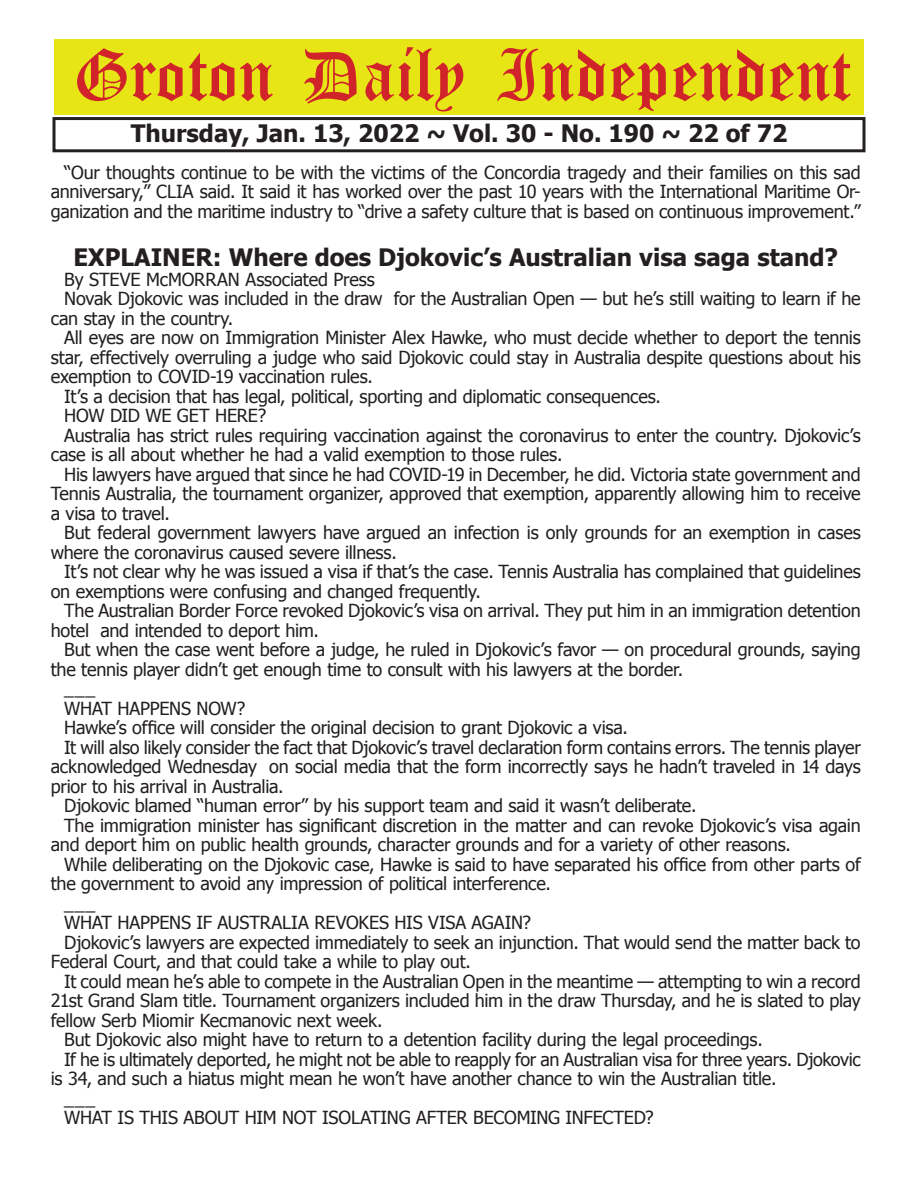
<style>
.page{position:relative;width:918px;height:1188px;background:#fff}
.page>*{position:absolute;margin:0;border:0;box-sizing:border-box;transform-origin:0 0}
.t1{font:54px "Old English Five";color:#d1232a}
.t2{font:700 24px "Tahoma";color:#231f20}
.t3{font:18px/19.5px "Tahoma";letter-spacing:-.015em;color:#231f20;text-align:justify}
</style>
<div class="page">
<div style="left:52px;top:117px;width:814px;height:35px;border:3px solid #231f20"></div>
<div style="left:54px;top:40px;width:810px;height:75px;background:#e7e515"></div>
<h1 class="t1" style="left:73px;top:50px;width:779px">Groton Daily Independent</h1>
<h2 class="t2" style="left:131px;top:116px;width:658px">Thursday, Jan. 13, 2022 ~ Vol. 30 - No. 190 ~ 22 of 72</h2>
<p class="t3" style="left:51px;top:162px;width:812px;text-indent:14px">“Our thoughts continue to be with the victims of the Concordia tragedy and their families on this sad anniversary,” CLIA said. It said it has worked over the past 10 years with the International Maritime Or&shy;ganization and the maritime industry to “drive a safety culture that is based on continuous improvement.”</p>
<h2 class="t2" style="left:74px;top:241px;width:766px">EXPLAINER: Where does Djokovic’s Australian visa saga stand?</h2>
<p class="t3" style="left:64px;top:269px;width:312px">By STEVE McMORRAN Associated Press</p>
<p class="t3" style="left:64px;top:288px;width:798px">Novak Djokovic was included in the draw for the Australian Open — but he’s still waiting to learn if he</p>
<p class="t3" style="left:51px;top:308px;width:184px">can stay in the country.</p>
<p class="t3" style="left:64px;top:327px;width:798px">All eyes are now on Immigration Minister Alex Hawke, who must decide whether to deport the tennis</p>
<p class="t3" style="left:51px;top:347px;width:811px">star, effectively overruling a judge who said Djokovic could stay in Australia despite questions about his</p>
<p class="t3" style="left:51px;top:366px;width:324px">exemption to COVID-19 vaccination rules.</p>
<p class="t3" style="left:64px;top:386px;width:598px">It’s a decision that has legal, political, sporting and diplomatic consequences.</p>
<p class="t3" style="left:64px;top:405px;width:204px">HOW DID WE GET HERE?</p>
<p class="t3" style="left:64px;top:425px;width:798px">Australia has strict rules requiring vaccination against the coronavirus to enter the country. Djokovic’s</p>
<p class="t3" style="left:51px;top:444px;width:513px">case is all about whether he had a valid exemption to those rules.</p>
<p class="t3" style="left:64px;top:464px;width:798px">His lawyers have argued that since he had COVID-19 in December, he did. Victoria state government and</p>
<p class="t3" style="left:51px;top:483px;width:812px">Tennis Australia, the tournament organizer, approved that exemption, apparently allowing him to receive</p>
<p class="t3" style="left:51px;top:503px;width:121px">a visa to travel.</p>
<p class="t3" style="left:64px;top:522px;width:798px">But federal government lawyers have argued an infection is only grounds for an exemption in cases</p>
<p class="t3" style="left:51px;top:542px;width:348px">where the coronavirus caused severe illness.</p>
<p class="t3" style="left:64px;top:561px;width:798px">It’s not clear why he was issued a visa if that’s the case. Tennis Australia has complained that guidelines</p>
<p class="t3" style="left:51px;top:581px;width:432px">on exemptions were confusing and changed frequently.</p>
<p class="t3" style="left:64px;top:600px;width:798px">The Australian Border Force revoked Djokovic’s visa on arrival. They put him in an immigration detention</p>
<p class="t3" style="left:51px;top:620px;width:270px">hotel and intended to deport him.</p>
<p class="t3" style="left:64px;top:639px;width:798px">But when the case went before a judge, he ruled in Djokovic’s favor — on procedural grounds, saying</p>
<p class="t3" style="left:51px;top:659px;width:634px">the tennis player didn’t get enough time to consult with his lawyers at the border.</p>
<p class="t3" style="left:64px;top:678px;width:33px">___</p>
<p class="t3" style="left:64px;top:698px;width:182px">WHAT HAPPENS NOW?</p>
<p class="t3" style="left:64px;top:717px;width:565px">Hawke’s office will consider the original decision to grant Djokovic a visa.</p>
<p class="t3" style="left:64px;top:737px;width:798px">It will also likely consider the fact that Djokovic’s travel declaration form contains errors. The tennis player</p>
<p class="t3" style="left:51px;top:756px;width:812px">acknowledged Wednesday on social media that the form incorrectly says he hadn’t traveled in 14 days</p>
<p class="t3" style="left:51px;top:776px;width:234px">prior to his arrival in Australia.</p>
<p class="t3" style="left:64px;top:795px;width:634px">Djokovic blamed “human error” by his support team and said it wasn’t deliberate.</p>
<p class="t3" style="left:64px;top:815px;width:798px">The immigration minister has significant discretion in the matter and can revoke Djokovic’s visa again</p>
<p class="t3" style="left:51px;top:834px;width:742px">and deport him on public health grounds, character grounds and for a variety of other reasons.</p>
<p class="t3" style="left:64px;top:854px;width:798px">While deliberating on the Djokovic case, Hawke is said to have separated his office from other parts of</p>
<p class="t3" style="left:51px;top:873px;width:502px">the government to avoid any impression of political interference.</p>
<p class="t3" style="left:64px;top:892px;width:33px">___</p>
<p class="t3" style="left:64px;top:912px;width:468px">WHAT HAPPENS IF AUSTRALIA REVOKES HIS VISA AGAIN?</p>
<p class="t3" style="left:64px;top:931px;width:798px">Djokovic’s lawyers are expected immediately to seek an injunction. That would send the matter back to</p>
<p class="t3" style="left:51px;top:951px;width:422px">Federal Court, and that could take a while to play out.</p>
<p class="t3" style="left:64px;top:970px;width:798px">It could mean he’s able to compete in the Australian Open in the meantime — attempting to win a record</p>
<p class="t3" style="left:51px;top:990px;width:812px">21st Grand Slam title. Tournament organizers included him in the draw Thursday, and he is slated to play</p>
<p class="t3" style="left:51px;top:1009px;width:333px">fellow Serb Miomir Kecmanovic next week.</p>
<p class="t3" style="left:64px;top:1029px;width:700px">But Djokovic also might have to return to a detention facility during the legal proceedings.</p>
<p class="t3" style="left:64px;top:1048px;width:798px">If he is ultimately deported, he might not be able to reapply for an Australian visa for three years. Djokovic</p>
<p class="t3" style="left:51px;top:1068px;width:727px">is 34, and such a hiatus might mean he won’t have another chance to win the Australian title.</p>
<p class="t3" style="left:64px;top:1087px;width:33px">___</p>
<p class="t3" style="left:64px;top:1107px;width:591px">WHAT IS THIS ABOUT HIM NOT ISOLATING AFTER BECOMING INFECTED?</p>
</div>
